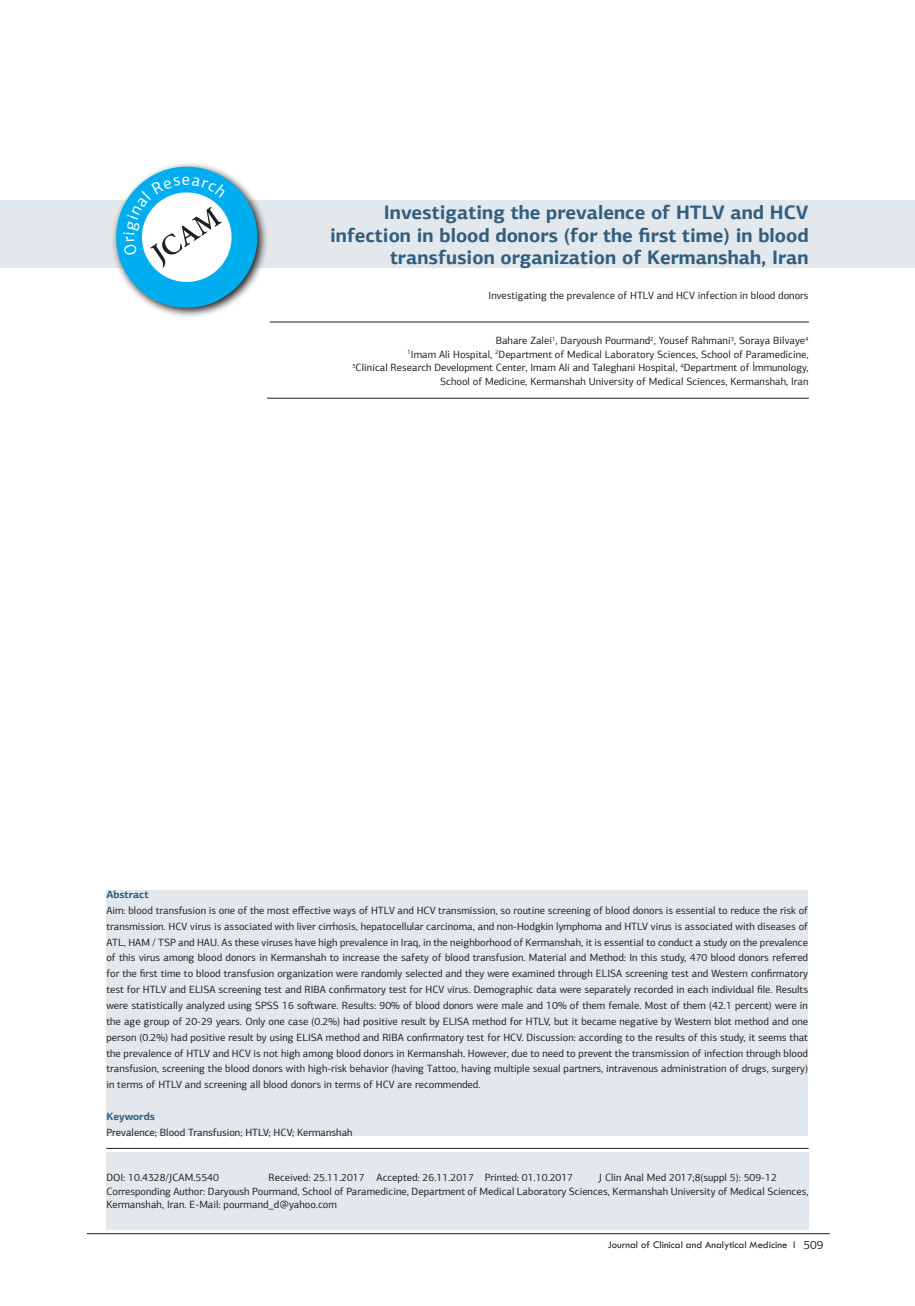
<style>
.page{position:relative;width:915px;height:1306px;background:#fff}
.page>*{position:absolute;margin:0;border:0;box-sizing:border-box;transform-origin:0 0}
.t1{font:700 19.5px/22.5px "PF Agora Sans Pro";color:#315e80;text-align:right}
.t2{font:10.5px/15.9px "PF Agora Sans Pro";color:#231f20;text-align:right}
.t3{font:10.5px "Tw Cen";color:#231f20}
.t4{font:700 10.5px "PF Agora Sans Pro";color:#315e80}
.s1{font-family:"PF Agora Sans Pro";font-size:12px}
</style>
<div class="page">
<div style="left:0;top:200px;width:914px;height:68px;background:#e2e8eb"></div>
<hr style="left:106px;top:1148px;width:702px;height:1px;background:#231f20">
<hr style="left:270px;top:322px;width:538px;height:1px;background:#231f20">
<hr style="left:267px;top:398px;width:541px;height:1px;background:#231f20">
<div style="left:106px;top:1151px;width:702px;height:78px;background:#e2e8eb"></div>
<div style="left:106px;top:890px;width:701px;height:245px;background:#e2e8eb"></div>
<hr style="left:87px;top:1233px;width:742px;height:1px;background:#231f20">
<svg style="left:113px;top:163px;width:154px;height:154px"></svg>
<h1 class="t1" style="left:330px;top:201px;width:480px">Investigating the prevalence of HTLV and HCV infection in blood donors (for the first time) in blood transfusion organization of Kermanshah, Iran</h1>
<p class="t2" style="left:488px;top:287px;width:321px">Investigating the prevalence of HTLV and HCV infection in blood donors</p>
<p class="t2" style="left:352px;top:334px;width:457px;line-height:13.5px">Bahare Zalei<sup>1</sup>, Daryoush Pourmand<sup>2</sup>, Yousef Rahmani<sup>3</sup>, Soraya Bilvaye<sup>4<br>1</sup>Imam Ali Hospital, <sup>2</sup>Department of Medical Laboratory Sciences, School of Paramedicine,<br><sup>3</sup>Clinical Research Development Center, Imam Ali and Taleghani Hospital, <sup>4</sup>Department of İmmunology, School of Medicine, Kermanshah University of Medical Sciences, Kermanshah, Iran</p>
<p class="t4" style="left:106px;top:887px;width:44px">Abstract</p>
<p class="t2" style="left:106px;top:902px;width:703px;text-align:justify">Aim: blood transfusion is one of the most effective ways of HTLV and HCV transmission, so routine screening of blood donors is essential to reduce the risk of transmission. HCV virus is associated with liver cirrhosis, hepatocellular carcinoma, and non-Hodgkin lymphoma and HTLV virus is associated with diseases of ATL, HAM / TSP and HAU. As these viruses have high prevalence in Iraq, in the neighborhood of Kermanshah, it is essential to conduct a study on the prevalence of this virus among blood donors in Kermanshah to increase the safety of blood transfusion. Material and Method: In this study, 470 blood donors referred for the first time to blood transfusion organization were randomly selected and they were examined through ELISA screening test and Western confirmatory test for HTLV and ELISA screening test and RIBA confirmatory test for HCV virus. Demographic data were separately recorded in each individual file. Results were statistically analyzed using SPSS 16 software. Results: 90% of blood donors were male and 10% of them female. Most of them (42.1 percent) were in the age group of 20-29 years. Only one case (0.2%) had positive result by ELISA method for HTLV, but it became negative by Western blot method and one person (0.2%) had positive result by using ELISA method and RIBA confirmatory test for HCV. Discussion: according to the results of this study, it seems that the prevalence of HTLV and HCV is not high among blood donors in Kermanshah. However, due to need to prevent the transmission of infection through blood transfusion, screening the blood donors with high-risk behavior (having Tattoo, having multiple sexual partners, intravenous administration of drugs, surgery) in terms of HTLV and screening all blood donors in terms of HCV are recommended.</p>
<p class="t4" style="left:106px;top:1109px;width:50px">Keywords</p>
<p class="t2" style="left:106px;top:1124px;width:248px">Prevalence; Blood Transfusion; HTLV; HCV; Kermanshah</p>
<p class="t2" style="left:106px;top:1170px;width:703px;line-height:13.5px;text-align:left;text-indent:492px">J Clin Anal Med 2017;8(suppl 5): 509-12<br>Corresponding Author: Daryoush Pourmand, School of Paramedicine, Department of Medical Laboratory Sciences, Kermanshah University of Medical Sciences,<br>Kermanshah, Iran. E-Mail: pourmand_d@yahoo.com</p>
<p class="t2" style="left:106px;top:1169px;width:114px">DOI: 10.4328/JCAM.5540</p>
<p class="t2" style="left:268px;top:1169px;width:306px">Received: 25.11.2017 Accepted: 26.11.2017 Printed: 01.10.2017</p>
<p class="t3" style="left:607px;top:1237px;width:217px">Journal of Clinical and Analytical Medicine I <span class="s1">509</span></p>
<p class="t2" style="left:595px;top:1242px;width:197px">Journal of Clinical and Analytical Medicine |</p>
</div>
